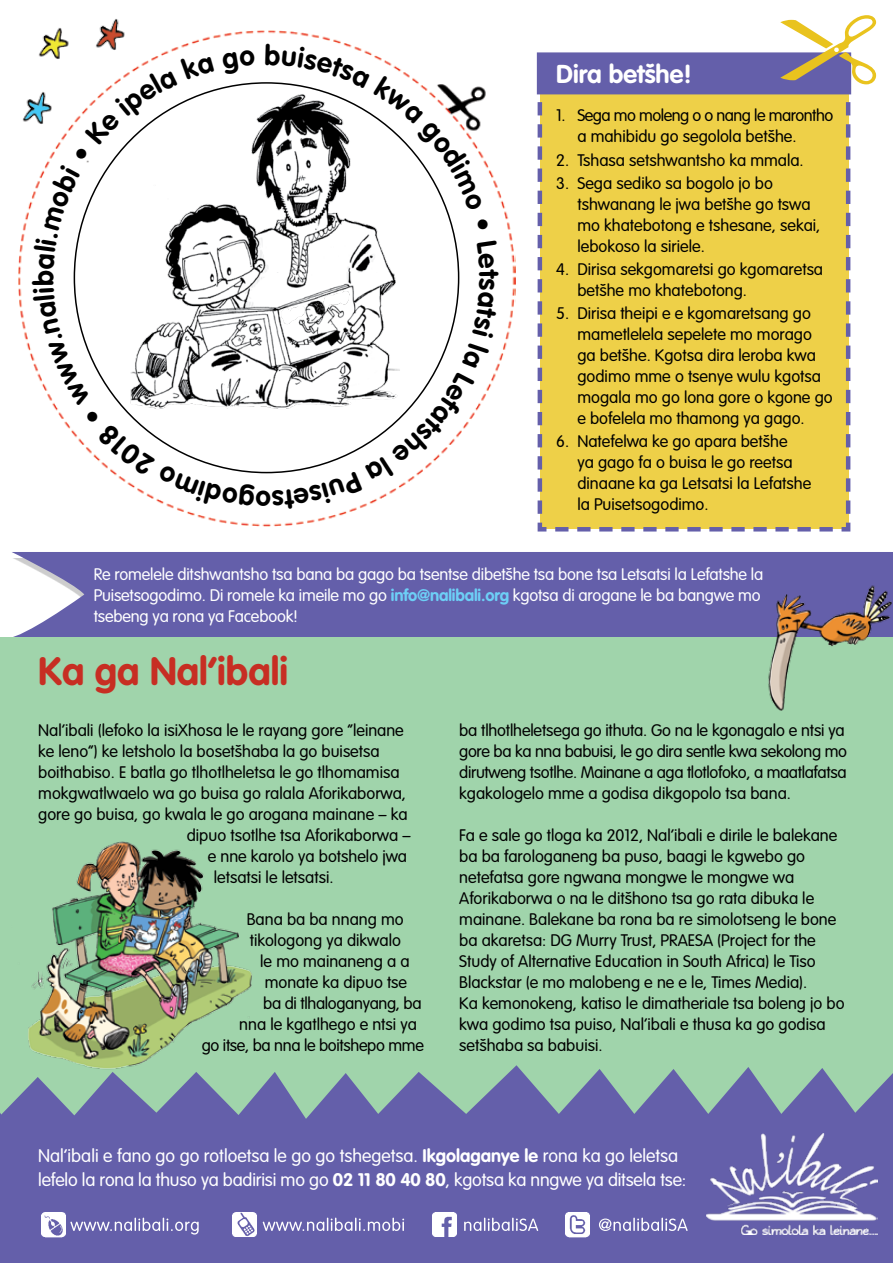
<style>
.page{position:relative;width:893px;height:1263px;background:#fff}
.page>*{position:absolute;margin:0;border:0;box-sizing:border-box;transform-origin:0 0}
.t1{font:700 39px "VAG Rounded Std";color:#c72e23}
.t2{font:700 27.75px "VAG Rounded Std";color:#000}
.t3{font:700 25.5px "VAG Rounded Std";color:#fff}
.t4{font:300 18px/24px "VAG Rounded Std";letter-spacing:-.01em;color:#fff}
.t5{font:300 16.5px/21px "VAG Rounded Std";color:#000}
.t6{font:300 16.5px/21px "VAG Rounded Std";letter-spacing:-.02em;color:#000}
.t7{font:300 16.5px/21px "VAG Rounded Std";letter-spacing:-.01em;color:#fff}
.s1{font-weight:700;color:#6dcff6}
.s2{font-weight:700}
</style>
<div class="page">
<div style="left:12px;top:552px;width:881px;height:85px;background:#645faa"></div>
<div style="left:0;top:637px;width:893px;height:626px;background:#a0d4ab"></div>
<div style="left:536px;top:82px;width:316px;height:450px;background:#eed048"></div>
<div style="left:537px;top:52px;width:314px;height:42px;background:#645faa"></div>
<svg style="left:551px;top:15px;width:325px;height:74px"></svg>
<svg style="left:0;top:1065px;width:893px;height:198px;background:#6c6eaa"></svg>
<img style="left:430px;top:1209px;width:29px;height:30px">
<img style="left:230px;top:1209px;width:30px;height:30px">
<img style="left:563px;top:1209px;width:29px;height:30px">
<img style="left:38px;top:1209px;width:30px;height:30px">
<svg style="left:70px;top:1217px;width:618px;height:17px;background:#8986be"></svg>
<img style="left:0;top:841px;width:265px;height:248px">
<img style="left:748px;top:565px;width:145px;height:146px">
<img style="left:706px;top:1133px;width:172px;height:101px">
<img style="left:18px;top:30px;width:497px;height:496px">
<img style="left:20px;top:89px;width:13px;height:36px">
<img style="left:37px;top:28px;width:33px;height:15px">
<img style="left:94px;top:19px;width:33px;height:24px">
<svg style="left:33px;top:43px;width:466px;height:466px"></svg>
<h2 class="t2" style="left:28px;top:286px;width:18px;rotate:-90deg">b</h2>
<h3 class="t3" style="left:556px;top:59px;width:137px">Dira betšhe!</h3>
<p class="t5" style="left:577px;top:106px;width:257px;text-indent:-21px">1. Sega mo moleng o o nang le marontho a mahibidu go segolola betšhe.</p>
<p class="t5" style="left:556px;top:150px;width:249px">2. Tshasa setshwantsho ka mmala.</p>
<p class="t5" style="left:577px;top:173px;width:244px;text-indent:-21px">3. Sega sediko sa bogolo jo bo tshwanang le jwa betšhe go tswa mo khatebotong e tshesane, sekai, lebokoso la siriele.</p>
<p class="t5" style="left:577px;top:259px;width:247px;text-indent:-21px">4. Dirisa sekgomaretsi go kgomaretsa betšhe mo khatebotong.</p>
<p class="t5" style="left:577px;top:303px;width:257px;text-indent:-21px">5. Dirisa theipi e e kgomaretsang go mametlelela sepelete mo morago ga betšhe. Kgotsa dira leroba kwa godimo mme o tsenye wulu kgotsa mogala mo go lona gore o kgone go e bofelela mo thamong ya gago.</p>
<p class="t5" style="left:577px;top:431px;width:235px;text-indent:-21px">6. Natefelwa ke go apara betšhe<br>ya gago fa o buisa le go reetsa dinaane ka ga Letsatsi la Lefatshe la Puisetsogodimo.</p>
<p class="t7" style="left:94px;top:564px;width:671px">Re romelele ditshwantsho tsa bana ba gago ba tsentse dibetšhe tsa bone tsa Letsatsi la Lefatshe la<br>Puisetsogodimo. Di romele ka imeile mo go <span class="s1">info@nalibali.org</span> kgotsa di arogane le ba bangwe mo tsebeng ya rona ya Facebook!</p>
<h1 class="t1" style="left:38px;top:648px;width:251px">Ka ga Nal’ibali</h1>
<p class="t5" style="left:38px;top:720px;width:367px">Nal’ibali (lefoko la isiXhosa le le rayang gore “leinane</p>
<p class="t5" style="left:38px;top:741px;width:343px">ke leno”) ke letsholo la bosetšhaba la go buisetsa</p>
<p class="t5" style="left:38px;top:762px;width:363px">boithabiso. E batla go tlhotlheletsa le go tlhomamisa</p>
<p class="t5" style="left:38px;top:783px;width:369px">mokgwatlwaelo wa go buisa go ralala Aforikaborwa,</p>
<p class="t5" style="left:38px;top:805px;width:371px">gore go buisa, go kwala le go arogana mainane – ka</p>
<p class="t5" style="left:187px;top:826px;width:225px">dipuo tsotlhe tsa Aforikaborwa –</p>
<p class="t5" style="left:208px;top:847px;width:201px">e nne karolo ya botshelo jwa</p>
<p class="t5" style="left:214px;top:868px;width:121px">letsatsi le letsatsi.</p>
<p class="t5" style="left:247px;top:910px;width:158px">Bana ba ba nnang mo</p>
<p class="t5" style="left:250px;top:931px;width:153px">tikologong ya dikwalo</p>
<p class="t5" style="left:260px;top:952px;width:151px">le mo mainaneng a a</p>
<p class="t5" style="left:265px;top:973px;width:144px">monate ka dipuo tse</p>
<p class="t6" style="left:263px;top:994px;width:160px">ba di tlhaloganyang, ba</p>
<p class="t5" style="left:239px;top:1015px;width:179px">nna le kgatlhego e ntsi ya</p>
<p class="t6" style="left:202px;top:1036px;width:224px">go itse, ba nna le boitshepo mme</p>
<p class="t6" style="left:459px;top:721px;width:389px">ba tlhotlheletsega go ithuta. Go na le kgonagalo e ntsi ya gore ba ka nna babuisi, le go dira sentle kwa sekolong mo dirutweng tsotlhe. Mainane a aga tlotlofoko, a maatlafatsa kgakologelo mme a godisa dikgopolo tsa bana.</p>
<p class="t5" style="left:459px;top:826px;width:387px">Fa e sale go tloga ka 2012, Nal’ibali e dirile le balekane ba ba farologaneng ba puso, baagi le kgwebo go netefatsa gore ngwana mongwe le mongwe wa Aforikaborwa o na le ditšhono tsa go rata dibuka le mainane. Balekane ba rona ba re simolotseng le bone ba akaretsa: DG Murry Trust, PRAESA (Project for the Study of Alternative Education in South Africa) le Tiso Blackstar (e mo malobeng e ne e le, Times Media).<br>Ka kemonokeng, katiso le dimatheriale tsa boleng jo bo kwa godimo tsa puiso, Nal’ibali e thusa ka go godisa setšhaba sa babuisi.</p>
<p class="t4" style="left:38px;top:1144px;width:650px">Nal’ibali e fano go go rotloetsa le go go tshegetsa. <span class="s2">Ikgolaganye le</span> rona ka go leletsa lefelo la rona la thuso ya badirisi mo go <span class="s2">02 11 80 40 80</span>, kgotsa ka nngwe ya ditsela tse:</p>
</div>
